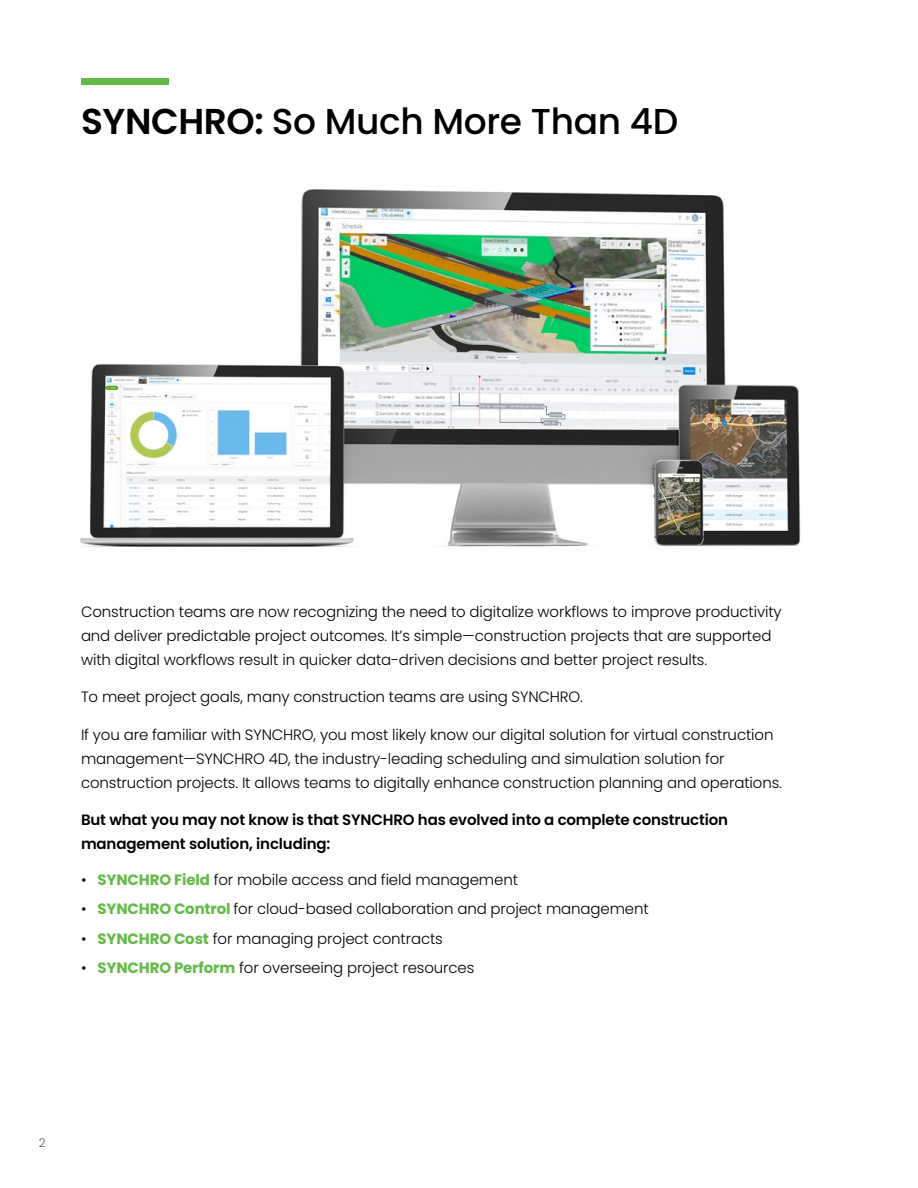
<style>
.page{position:relative;width:918px;height:1188px;background:#fff}
.page>*{position:absolute;margin:0;border:0;box-sizing:border-box;transform-origin:0 0}
.t1{font:500 36px "Poppins";letter-spacing:-.01em;color:#000}
.t2{font:300 15px/24px "Poppins";letter-spacing:-.01em;color:#000}
.t3{font:600 15px/24px "Poppins";letter-spacing:-.01em;color:#000}
.t4{font:300 12px "Poppins";color:#58595b}
.s1{font-weight:600}
.s2{font-weight:700;color:#62bb46}
</style>
<div class="page">
<div style="left:81px;top:78px;width:88px;height:7px;background:#62bb46"></div>
<img style="left:80px;top:189px;width:721px;height:358px">
<h1 class="t1" style="left:81px;top:100px;width:599px"><span class="s1">SYNCHRO:</span> So Much More Than 4D</h1>
<p class="t2" style="left:81px;top:599px;width:702px">Construction teams are now recognizing the need to digitalize workflows to improve productivity and deliver predictable project outcomes. It’s simple—construction projects that are supported with digital workflows result in quicker data-driven decisions and better project results.</p>
<p class="t2" style="left:81px;top:685px;width:504px">To meet project goals, many construction teams are using SYNCHRO.</p>
<p class="t2" style="left:81px;top:722px;width:702px">If you are familiar with SYNCHRO, you most likely know our digital solution for virtual construction management—SYNCHRO 4D, the industry-leading scheduling and simulation solution for construction projects. It allows teams to digitally enhance construction planning and operations.</p>
<p class="t3" style="left:81px;top:808px;width:649px">But what you may not know is that SYNCHRO has evolved into a complete construction management solution, including:</p>
<p class="t2" style="left:81px;top:868px;width:439px">• <span class="s2">SYNCHRO Field</span> for mobile access and field management</p>
<p class="t2" style="left:81px;top:897px;width:569px">• <span class="s2">SYNCHRO Control</span> for cloud-based collaboration and project management</p>
<p class="t2" style="left:81px;top:926px;width:363px">• <span class="s2">SYNCHRO Cost</span> for managing project contracts</p>
<p class="t2" style="left:81px;top:956px;width:395px">• <span class="s2">SYNCHRO Perform</span> for overseeing project resources</p>
<p class="t4" style="left:39px;top:1135px;width:8px">2</p>
</div>
